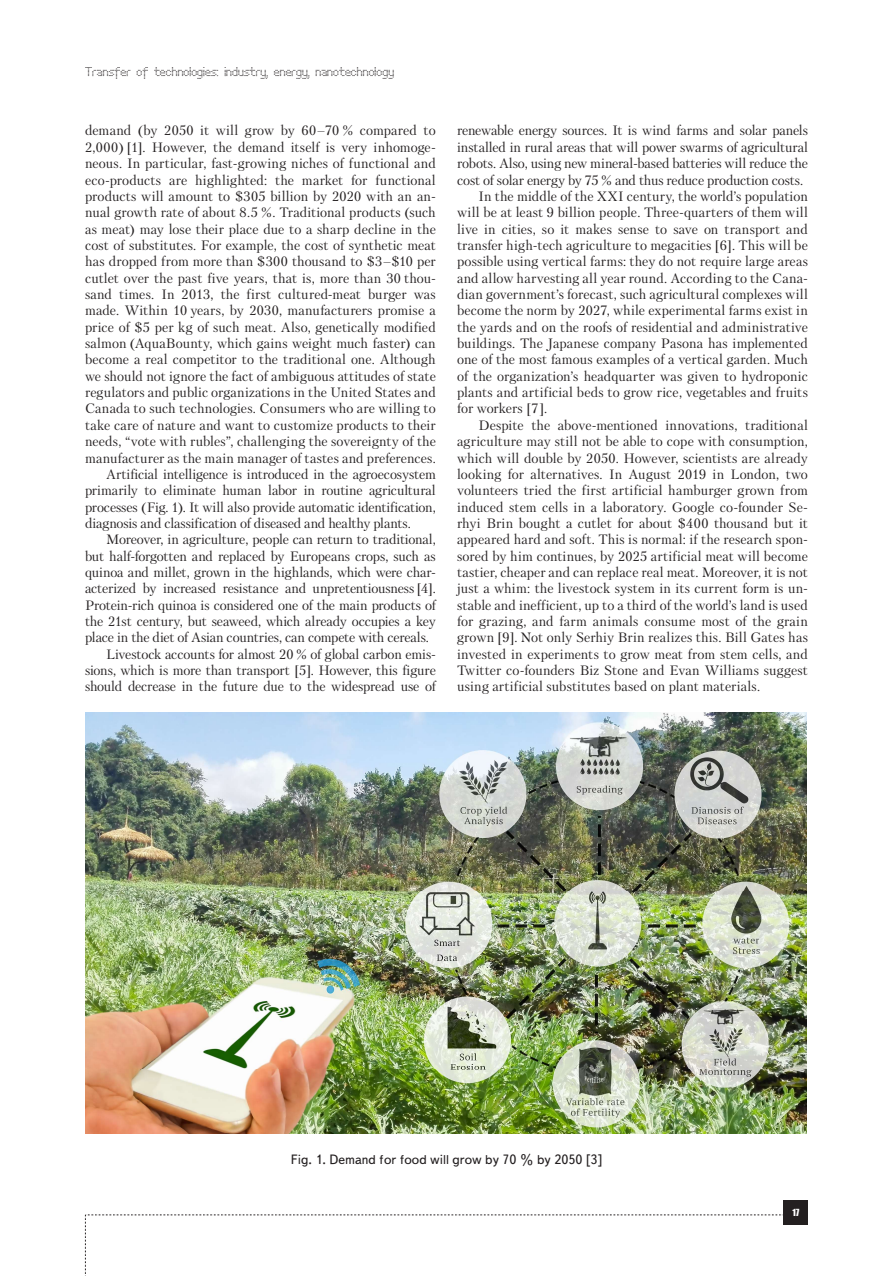
<style>
.page{position:relative;width:893px;height:1276px;background:#fff}
.page>*{position:absolute;margin:0;border:0;box-sizing:border-box;transform-origin:0 0}
.Text__англ{font:13.5px/16.4px "Petersburg C";letter-spacing:-.005em;color:#231f20;text-align:justify}
.Рисунок{font:13.5px "Text Book C";color:#231f20}
.t1{font:12px "Perfo";letter-spacing:.015em;color:#231f20}
.t2{font:9px "Impact";color:#fff}
</style>
<div class="page">
<svg style="left:85px;top:1214px;width:699px;height:62px"></svg>
<div style="left:784px;top:1200px;width:24px;height:24px;background:#231f20"></div>
<img style="left:85px;top:713px;width:722px;height:420px">
<p class="t1" style="left:85px;top:65px;width:311px">Transfer of technologies: industry, energy, nanotechnology</p>
<p class="Text__англ" style="left:85px;top:122px;width:352px">demand (by 2050 it will grow by 60–70 % compared to 2,000) [1]. However, the demand itself is very inhomoge&shy;neous. In particular, fast-growing niches of functional and eco-products are highlighted: the market for functional products will amount to $305 billion by 2020 with an an&shy;nual growth rate of about 8.5 %. Traditional products (such as meat) may lose their place due to a sharp decline in the cost of substitutes. For example, the cost of synthetic meat has dropped from more than $300 thousand to $3–$10 per cutlet over the past five years, that is, more than 30 thou&shy;sand times. In 2013, the first cultured-meat burger was made. Within 10 years, by 2030, manufacturers promise a price of $5 per kg of such meat. Also, genetically modified salmon (AquaBounty, which gains weight much faster) can become a real competitor to the traditional one. Although we should not ignore the fact of ambiguous attitudes of state regulators and public organizations in the United States and Canada to such technologies. Consumers who are willing to take care of nature and want to customize products to their needs, “vote with rubles”, challenging the sovereignty of the manufacturer as the main manager of tastes and preferences.</p>
<p class="Text__англ" style="left:85px;top:466px;width:352px;text-indent:21px">Artificial intelligence is introduced in the agroecosystem primarily to eliminate human labor in routine agricultural processes (Fig. 1). It will also provide automatic identification, diagnosis and classification of diseased and healthy plants.</p>
<p class="Text__англ" style="left:85px;top:531px;width:352px;text-indent:21px">Moreover, in agriculture, people can return to traditional, but half-forgotten and replaced by Europeans crops, such as quinoa and millet, grown in the highlands, which were char&shy;acterized by increased resistance and unpretentiousness [4].<br>Protein-rich quinoa is considered one of the main products of the 21st century, but seaweed, which already occupies a key place in the diet of Asian countries, can compete with cereals.</p>
<p class="Text__англ" style="left:85px;top:646px;width:352px;text-indent:21px">Livestock accounts for almost 20 % of global carbon emis&shy;sions, which is more than transport [5]. However, this figure should decrease in the future due to the widespread use of</p>
<p class="Text__англ" style="left:457px;top:122px;width:352px">renewable energy sources. It is wind farms and solar panels installed in rural areas that will power swarms of agricultural robots. Also, using new mineral-based batteries will reduce the cost of solar energy by 75 % and thus reduce production costs.</p>
<p class="Text__англ" style="left:457px;top:188px;width:352px;text-indent:21px">In the middle of the XXI century, the world’s population will be at least 9 billion people. Three-quarters of them will live in cities, so it makes sense to save on transport and transfer high-tech agriculture to megacities [6]. This will be possible using vertical farms: they do not require large areas and allow harvesting all year round. According to the Cana&shy;dian government’s forecast, such agricultural complexes will become the norm by 2027, while experimental farms exist in the yards and on the roofs of residential and administrative buildings. The Japanese company Pasona has implemented one of the most famous examples of a vertical garden. Much of the organization’s headquarter was given to hydroponic plants and artificial beds to grow rice, vegetables and fruits for workers [7].</p>
<p class="Text__англ" style="left:457px;top:417px;width:352px;text-indent:21px">Despite the above-mentioned innovations, traditional agriculture may still not be able to cope with consumption, which will double by 2050. However, scientists are already looking for alternatives. In August 2019 in London, two volunteers tried the first artificial hamburger grown from induced stem cells in a laboratory. Google co-founder Se&shy;rhyi Brin bought a cutlet for about $400 thousand but it appeared hard and soft. This is normal: if the research spon&shy;sored by him continues, by 2025 artificial meat will become tastier, cheaper and can replace real meat. Moreover, it is not just a whim: the livestock system in its current form is un&shy;stable and inefficient, up to a third of the world’s land is used for grazing, and farm animals consume most of the grain grown [9]. Not only Serhiy Brin realizes this. Bill Gates has invested in experiments to grow meat from stem cells, and Twitter co-founders Biz Stone and Evan Williams suggest using artificial substitutes based on plant materials.</p>
<p class="Рисунок" style="left:291px;top:1152px;width:313px">Fig. 1. Demand for food will grow by 70 % by 2050 [3]</p>
<p class="t2" style="left:792px;top:1205px;width:8px">17</p>
</div>
